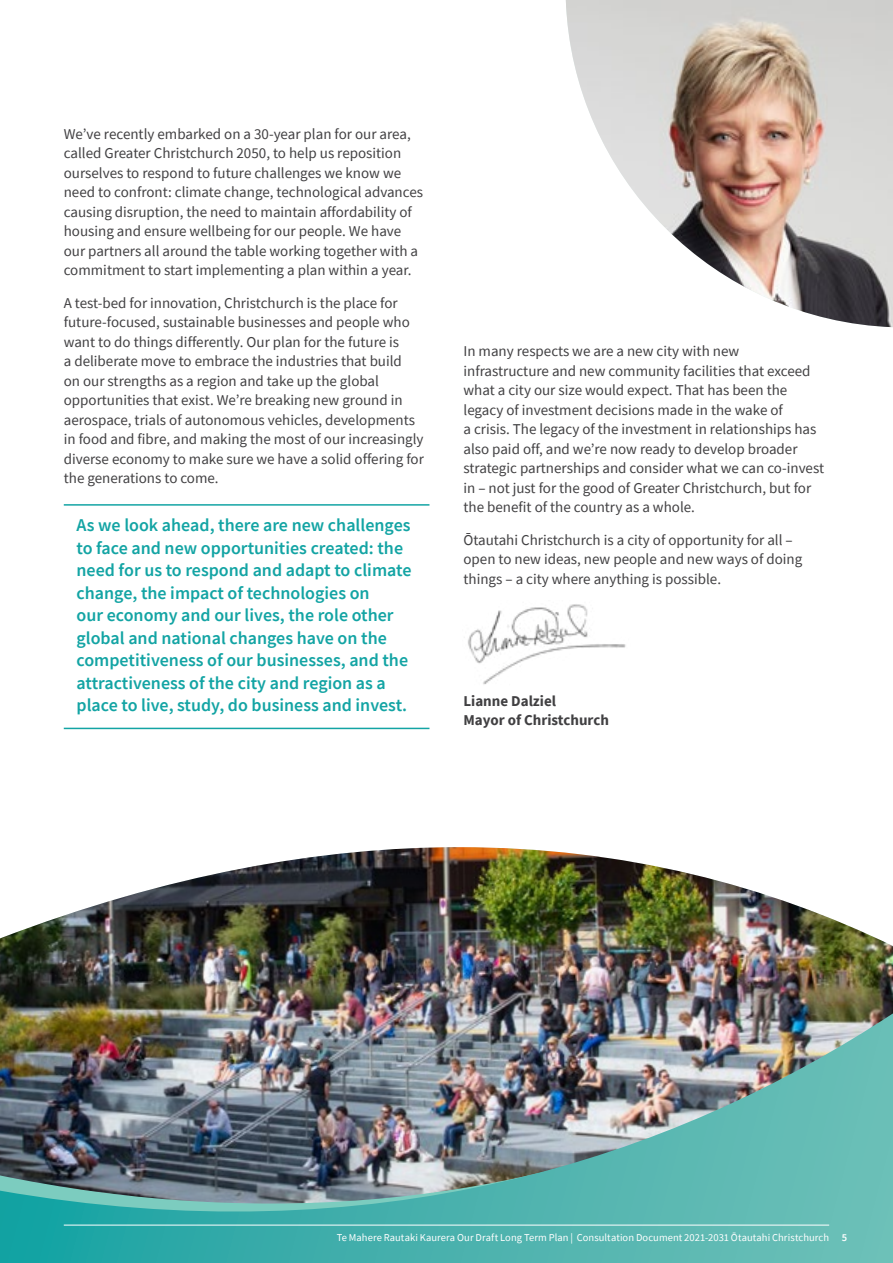
<style>
.page{position:relative;width:893px;height:1263px;background:#fff}
.page>*{position:absolute;margin:0;border:0;box-sizing:border-box;transform-origin:0 0}
.t1{font:600 18px/22.5px "Source Sans Pro";color:#13a4a4}
.t2{font:15px/19.5px "Source Sans Pro";color:#414042}
.t3{font:700 15px/19.5px "Source Sans Pro";color:#414042}
.t4{font:10.5px "Source Sans Pro";letter-spacing:.005em;color:#fff}
.s1{font-weight:600}
</style>
<div class="page">
<img style="left:566px;top:0;width:327px;height:327px">
<img style="left:0;top:504px;width:893px;height:509px">
<img style="left:0;top:1013px;width:893px;height:250px">
<hr style="left:64px;top:728px;width:365px;height:1px;background:#13a4a4">
<hr style="left:64px;top:504px;width:365px;height:2px;background:#13a4a4">
<img style="left:462px;top:601px;width:168px;height:88px">
<hr style="left:64px;top:1225px;width:765px;height:1px;background:#fff">
<p class="t2" style="left:64px;top:124px;width:361px">We’ve recently embarked on a 30-year plan for our area, called Greater Christchurch 2050, to help us reposition ourselves to respond to future challenges we know we need to confront: climate change, technological advances causing disruption, the need to maintain affordability of housing and ensure wellbeing for our people. We have our partners all around the table working together with a commitment to start implementing a plan within a year.</p>
<p class="t2" style="left:64px;top:293px;width:362px">A test-bed for innovation, Christchurch is the place for future-focused, sustainable businesses and people who want to do things differently. Our plan for the future is<br>a deliberate move to embrace the industries that build<br>on our strengths as a region and take up the global opportunities that exist. We’re breaking new ground in aerospace, trials of autonomous vehicles, developments in food and fibre, and making the most of our increasingly diverse economy to make sure we have a solid offering for the generations to come.</p>
<p class="t1" style="left:77px;top:514px;width:336px">As we look ahead, there are new challenges to face and new opportunities created: the need for us to respond and adapt to climate change, the impact of technologies on<br>our economy and our lives, the role other global and national changes have on the competitiveness of our businesses, and the attractiveness of the city and region as a place to live, study, do business and invest.</p>
<p class="t2" style="left:463px;top:342px;width:362px">In many respects we are a new city with new infrastructure and new community facilities that exceed what a city our size would expect. That has been the legacy of investment decisions made in the wake of<br>a crisis. The legacy of the investment in relationships has also paid off, and we’re now ready to develop broader strategic partnerships and consider what we can co-invest in – not just for the good of Greater Christchurch, but for the benefit of the country as a whole.</p>
<p class="t2" style="left:463px;top:530px;width:340px">Ōtautahi Christchurch is a city of opportunity for all – open to new ideas, new people and new ways of doing things – a city where anything is possible.</p>
<p class="t3" style="left:463px;top:691px;width:147px">Lianne Dalziel<br>Mayor of Christchurch</p>
<p class="t4" style="left:337px;top:1231px;width:512px">Te Mahere Rautaki Kaurera Our Draft Long Term Plan | Consultation Document 2021-2031 Ōtautahi Christchurch <span class="s1">5</span></p>
</div>
